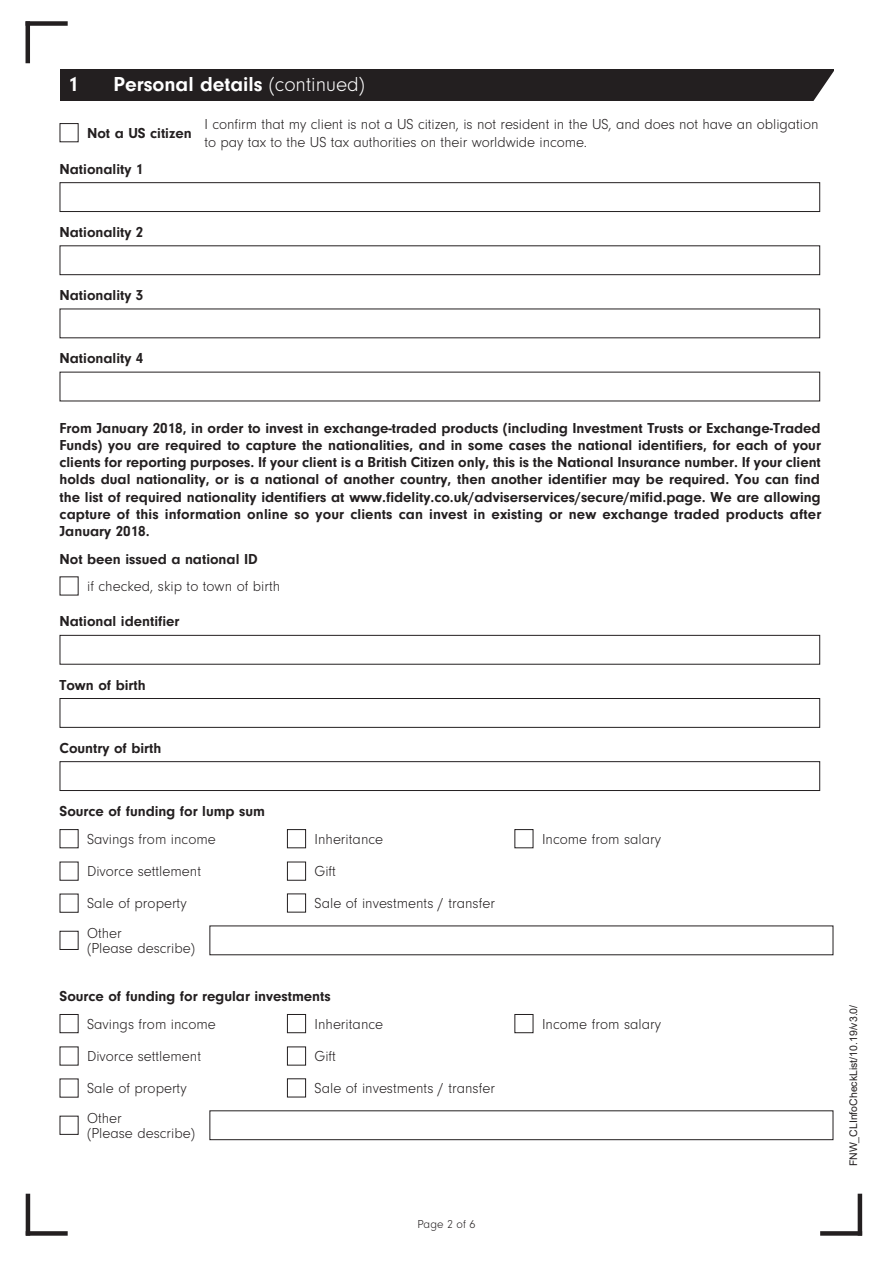
<style>
.page{position:relative;width:893px;height:1263px;background:#fff}
.page>*{position:absolute;margin:0;border:0;box-sizing:border-box;transform-origin:0 0}
.t1{font:700 21px "Neuzeit Gro";color:#fff}
.t2{font:700 15px/17.2px "Neuzeit Gro";color:#231f20;text-align:justify}
.t3{font:300 15px/15px "Neuzeit Gro";color:#231f20}
.t4{font:300 12px "Neuzeit Gro";color:#231f20}
.t5{font:10.5px "Arial";color:#231f20}
.s1{font-weight:300}
</style>
<div class="page">
<div style="left:26px;top:21px;width:42px;height:5px;background:#231f20"></div>
<hr style="left:26px;top:21px;width:4px;height:42px;background:#231f20">
<hr style="left:26px;top:1194px;width:4px;height:42px;background:#231f20">
<div style="left:26px;top:1231px;width:42px;height:5px;background:#231f20"></div>
<div style="left:820px;top:1231px;width:42px;height:5px;background:#231f20"></div>
<hr style="left:858px;top:1194px;width:4px;height:41px;background:#231f20">
<div style="left:60px;top:69px;width:773px;height:32px;background:#231f20"></div>
<svg style="left:813px;top:69px;width:21px;height:32px"></svg>
<div style="left:60px;top:182px;width:760px;height:30px;border:1px solid #231f20"></div>
<div style="left:60px;top:245px;width:760px;height:30px;border:1px solid #231f20"></div>
<div style="left:60px;top:635px;width:760px;height:30px;border:1px solid #231f20"></div>
<div style="left:60px;top:698px;width:760px;height:30px;border:1px solid #231f20"></div>
<div style="left:60px;top:761px;width:760px;height:30px;border:1px solid #231f20"></div>
<div style="left:287px;top:893px;width:19px;height:19px;border:1px solid #231f20"></div>
<div style="left:287px;top:861px;width:19px;height:20px;border:1px solid #231f20"></div>
<div style="left:60px;top:931px;width:19px;height:19px;border:1px solid #231f20"></div>
<div style="left:287px;top:829px;width:19px;height:19px;border:1px solid #231f20"></div>
<div style="left:287px;top:1078px;width:19px;height:19px;border:1px solid #231f20"></div>
<div style="left:287px;top:1046px;width:19px;height:19px;border:1px solid #231f20"></div>
<div style="left:209px;top:1110px;width:624px;height:30px;border:1px solid #231f20"></div>
<div style="left:60px;top:1014px;width:19px;height:19px;border:1px solid #231f20"></div>
<div style="left:287px;top:1014px;width:19px;height:19px;border:1px solid #231f20"></div>
<div style="left:514px;top:1014px;width:19px;height:19px;border:1px solid #231f20"></div>
<p class="t1" style="left:68px;top:72px;width:12px">1</p>
<p class="t1" style="left:114px;top:72px;width:253px">Personal details <span class="s1">(continued)</span></p>
<p class="t2" style="left:87px;top:124px;width:106px">Not a US citizen</p>
<p class="t3" style="left:204px;top:115px;width:615px;line-height:18px">I confirm that my client is not a US citizen, is not resident in the US, and does not have an obligation to pay tax to the US tax authorities on their worldwide income.</p>
<p class="t2" style="left:60px;top:160px;width:85px">Nationality 1</p>
<p class="t2" style="left:60px;top:223px;width:85px">Nationality 2</p>
<p class="t2" style="left:60px;top:287px;width:85px">Nationality 3</p>
<p class="t2" style="left:60px;top:350px;width:85px">Nationality 4</p>
<p class="t2" style="left:60px;top:419px;width:763px">From January 2018, in order to invest in exchange-traded products (including Investment Trusts or Exchange-Traded Funds) you are required to capture the nationalities, and in some cases the national identifiers, for each of your clients for reporting purposes. If your client is a British Citizen only, this is the National Insurance number. If your client holds dual nationality, or is a national of another country, then another identifier may be required. You can find the list of required nationality identifiers at www.fidelity.co.uk/adviserservices/secure/mifid.page. We are allowing capture of this information online so your clients can invest in existing or new exchange traded products after January 2018.</p>
<p class="t2" style="left:60px;top:550px;width:200px">Not been issued a national ID</p>
<p class="t3" style="left:87px;top:579px;width:195px">if checked, skip to town of birth</p>
<p class="t2" style="left:60px;top:613px;width:122px">National identifier</p>
<p class="t2" style="left:60px;top:676px;width:88px">Town of birth</p>
<p class="t2" style="left:60px;top:739px;width:103px">Country of birth</p>
<p class="t2" style="left:60px;top:802px;width:207px">Source of funding for lump sum</p>
<p class="t3" style="left:87px;top:832px;width:130px">Savings from income</p>
<p class="t3" style="left:315px;top:832px;width:70px">Inheritance</p>
<p class="t3" style="left:542px;top:832px;width:121px">Income from salary</p>
<p class="t3" style="left:87px;top:864px;width:115px">Divorce settlement</p>
<p class="t3" style="left:315px;top:864px;width:23px">Gift</p>
<p class="t3" style="left:87px;top:896px;width:101px">Sale of property</p>
<p class="t3" style="left:315px;top:896px;width:182px">Sale of investments / transfer</p>
<p class="t3" style="left:87px;top:926px;width:110px">Other<br>(Please describe)</p>
<p class="t2" style="left:60px;top:987px;width:273px">Source of funding for regular investments</p>
<p class="t3" style="left:87px;top:1016px;width:130px">Savings from income</p>
<p class="t3" style="left:315px;top:1016px;width:70px">Inheritance</p>
<p class="t3" style="left:542px;top:1016px;width:121px">Income from salary</p>
<p class="t3" style="left:87px;top:1049px;width:115px">Divorce settlement</p>
<p class="t3" style="left:315px;top:1049px;width:23px">Gift</p>
<p class="t3" style="left:87px;top:1081px;width:101px">Sale of property</p>
<p class="t3" style="left:315px;top:1081px;width:182px">Sale of investments / transfer</p>
<p class="t3" style="left:87px;top:1111px;width:110px">Other<br>(Please describe)</p>
<p class="t4" style="left:417px;top:1218px;width:60px">Page 2 of 6</p>
<p class="t5" style="left:846px;top:1166px;width:163px;rotate:-90deg">FNW_CLInfoCheckList/10.19/v3.0/</p>
</div>
